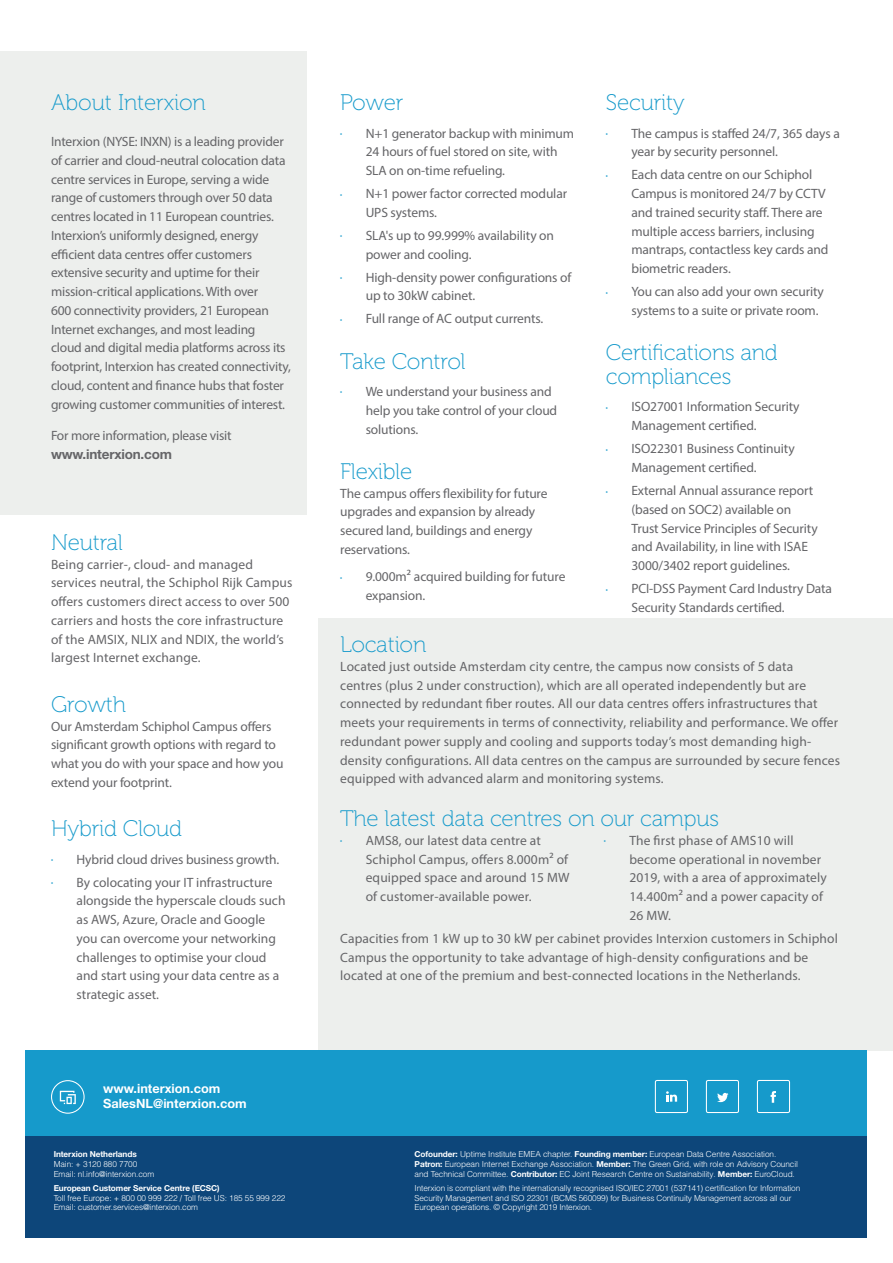
<style>
.page{position:relative;width:893px;height:1263px;background:#fff}
.page>*{position:absolute;margin:0;border:0;box-sizing:border-box;transform-origin:0 0}
.t1{font:22.5px/24px "Museo 100";letter-spacing:-.01em;color:#169acb}
.t2{font:13.5px/18.8px "Myriad Pro";letter-spacing:-.01em;color:#656568}
.t3{font:13.5px/18.8px "Myriad Pro";letter-spacing:.01em;color:#656568}
.t4{font:700 13.5px "Helvetica Neue LT Std";letter-spacing:-.015em;color:#656568}
.t5{font:700 12.75px/15px "Helvetica Neue LT Std";color:#fff}
.t6{font:300 8.25px/9.8px "Helvetica LT Pro";letter-spacing:-.01em;color:#fff}
.t7{font:700 8.25px "Helvetica Neue LT Std";letter-spacing:-.01em;color:#fff}
.s1{font-size:7.5px;color:#169acb}
.s2{font-family:"Helvetica Neue LT Std";font-weight:700}
</style>
<div class="page">
<div style="left:319px;top:618px;width:574px;height:432px;background:#edefed"></div>
<div style="left:26px;top:1135px;width:841px;height:102px;background:#0d467a"></div>
<div style="left:26px;top:1050px;width:841px;height:85px;background:#169acb"></div>
<svg style="left:60px;top:1091px;width:16px;height:13px"></svg>
<div style="left:51px;top:1080px;width:34px;height:34px;border:1px solid #fff;border-radius:50%"></div>
<div style="left:0;top:51px;width:306px;height:463px;background:#edefed"></div>
<svg style="left:666px;top:1091px;width:11px;height:11px"></svg>
<div style="left:655px;top:1080px;width:33px;height:33px;border:1px solid #fff;border-radius:2px"></div>
<svg style="left:717px;top:1093px;width:11px;height:9px"></svg>
<div style="left:706px;top:1080px;width:33px;height:33px;border:1px solid #fff;border-radius:2px"></div>
<svg style="left:770px;top:1091px;width:6px;height:12px"></svg>
<div style="left:757px;top:1080px;width:33px;height:33px;border:1px solid #fff;border-radius:2px"></div>
<h1 class="t1" style="left:51px;top:91px;width:156px">About Interxion</h1>
<p class="t2" style="left:51px;top:132px;width:241px">Interxion (NYSE: INXN) is a leading provider of carrier and cloud-neutral colocation data centre services in Europe, serving a wide range of customers through over 50 data centres located in 11 European countries.<br>Interxion’s uniformly designed, energy efficient data centres offer customers extensive security and uptime for their mission-critical applications. With over<br>600 connectivity providers, 21 European Internet exchanges, and most leading<br>cloud and digital media platforms across its footprint, Interxion has created connectivity, cloud, content and finance hubs that foster growing customer communities of interest.</p>
<p class="t2" style="left:51px;top:426px;width:182px">For more information, please visit</p>
<p class="t4" style="left:51px;top:446px;width:122px">www.interxion.com</p>
<h1 class="t1" style="left:51px;top:531px;width:73px">Neutral</h1>
<p class="t3" style="left:51px;top:554px;width:243px">Being carrier-, cloud- and managed services neutral, the Schiphol Rijk Campus offers customers direct access to over 500 carriers and hosts the core infrastructure of the AMSIX, NLIX and NDIX, the world’s largest Internet exchange.</p>
<h1 class="t1" style="left:51px;top:693px;width:76px">Growth</h1>
<p class="t2" style="left:51px;top:716px;width:234px">Our Amsterdam Schiphol Campus offers significant growth options with regard to what you do with your space and how you extend your footprint.</p>
<h1 class="t1" style="left:51px;top:817px;width:133px">Hybrid Cloud</h1>
<p class="t2" style="left:51px;top:849px;width:230px"><span class="s1">•</span> Hybrid cloud drives business growth.</p>
<p class="t2" style="left:77px;top:872px;width:210px;text-indent:-26px"><span class="s1">•</span> By colocating your IT infrastructure alongside the hyperscale clouds such as AWS, Azure, Oracle and Google you can overcome your networking challenges to optimise your cloud and start using your data centre as a strategic asset.</p>
<p class="t5" style="left:103px;top:1080px;width:145px">www.interxion.com<br>SalesNL@interxion.com</p>
<p class="t7" style="left:54px;top:1149px;width:85px">Interxion Netherlands</p>
<p class="t6" style="left:54px;top:1159px;width:102px">Main: + 3120 880 7700<br>Email: nl.info@interxion.com</p>
<p class="t7" style="left:54px;top:1183px;width:168px">European Customer Service Centre (ECSC)</p>
<p class="t6" style="left:54px;top:1192px;width:233px">Toll free Europe: + 800 00 999 222 / Toll free US: 185 55 999 222<br>Email: customer.services@interxion.com</p>
<h1 class="t1" style="left:340px;top:91px;width:65px">Power</h1>
<p class="t2" style="left:366px;top:124px;width:210px;text-indent:-26px"><span class="s1">•</span> N+1 generator backup with minimum<br>24 hours of fuel stored on site, with<br>SLA on on-time refueling.</p>
<p class="t2" style="left:366px;top:184px;width:203px;text-indent:-26px"><span class="s1">•</span> N+1 power factor corrected modular<br>UPS systems.</p>
<p class="t2" style="left:366px;top:226px;width:190px;text-indent:-26px"><span class="s1">•</span> SLA's up to 99.999% availability on power and cooling.</p>
<p class="t2" style="left:366px;top:268px;width:207px;text-indent:-26px"><span class="s1">•</span> High-density power configurations of up to 30kW cabinet.</p>
<p class="t2" style="left:340px;top:309px;width:205px"><span class="s1">•</span> Full range of AC output currents.</p>
<h1 class="t1" style="left:340px;top:350px;width:127px">Take Control</h1>
<p class="t2" style="left:366px;top:382px;width:193px;text-indent:-26px"><span class="s1">•</span> We understand your business and help you take control of your cloud solutions.</p>
<h1 class="t1" style="left:340px;top:460px;width:74px">Flexible</h1>
<p class="t2" style="left:340px;top:483px;width:209px">The campus offers flexibility for future upgrades and expansion by already secured land, buildings and energy reservations.</p>
<p class="t2" style="left:366px;top:567px;width:201px;text-indent:-26px"><span class="s1">•</span> 9.000m² acquired building for future expansion.</p>
<h1 class="t1" style="left:606px;top:91px;width:80px">Security</h1>
<p class="t2" style="left:631px;top:124px;width:210px;text-indent:-26px"><span class="s1">•</span> The campus is staffed 24/7, 365 days a year by security personnel.</p>
<p class="t2" style="left:631px;top:165px;width:199px;text-indent:-26px"><span class="s1">•</span> Each data centre on our Schiphol<br>Campus is monitored 24/7 by CCTV and trained security staff. There are multiple access barriers, inclusing mantraps, contactless key cards and biometric readers.</p>
<p class="t2" style="left:631px;top:282px;width:194px;text-indent:-26px"><span class="s1">•</span> You can also add your own security systems to a suite or private room.</p>
<h1 class="t1" style="left:606px;top:341px;width:173px">Certifications and compliances</h1>
<p class="t2" style="left:631px;top:397px;width:170px;text-indent:-26px"><span class="s1">•</span> ISO27001 Information Security<br>Management certified.</p>
<p class="t2" style="left:631px;top:439px;width:165px;text-indent:-26px"><span class="s1">•</span> ISO22301 Business Continuity<br>Management certified.</p>
<p class="t2" style="left:631px;top:481px;width:188px;text-indent:-26px"><span class="s1">•</span> External Annual assurance report (based on SOC2) available on Trust Service Principles of Security and Availability, in line with ISAE 3000/3402 report guidelines.</p>
<p class="t2" style="left:631px;top:579px;width:202px;text-indent:-26px"><span class="s1">•</span> PCI-DSS Payment Card Industry Data<br>Security Standards certified.</p>
<h1 class="t1" style="left:340px;top:633px;width:88px">Location</h1>
<p class="t3" style="left:340px;top:657px;width:501px">Located just outside Amsterdam city centre, the campus now consists of 5 data<br>centres (plus 2 under construction), which are all operated independently but are connected by redundant fiber routes. All our data centres offers infrastructures that meets your requirements in terms of connectivity, reliability and performance. We offer redundant power supply and cooling and supports today’s most demanding high&shy;density configurations. All data centres on the campus are surrounded by secure fences equipped with advanced alarm and monitoring systems.</p>
<h1 class="t1" style="left:340px;top:807px;width:380px">The latest data centres on our campus</h1>
<p class="t3" style="left:366px;top:831px;width:205px;text-indent:-26px"><span class="s1">•</span> AMS8, our latest data centre at<br>Schiphol Campus, offers 8.000m² of equipped space and around 15 MW of customer-available power.</p>
<p class="t3" style="left:629px;top:831px;width:199px;text-indent:-26px"><span class="s1">•</span> The first phase of AMS10 will become operational in november<br>2019, with a area of approximately<br>14.400m² and a power capacity of<br>26 MW.</p>
<p class="t3" style="left:340px;top:929px;width:499px">Capacities from 1 kW up to 30 kW per cabinet provides Interxion customers in Schiphol<br>Campus the opportunity to take advantage of high-density configurations and be located at one of the premium and best-connected locations in the Netherlands.</p>
<p class="t6" style="left:415px;top:1149px;width:385px"><span class="s2">Cofounder:</span> Uptime Institute EMEA chapter. <span class="s2">Founding member:</span> European Data Centre Association.<br><span class="s2">Patron:</span> European Internet Exchange Association. <span class="s2">Member:</span> The Green Grid, with role on Advisory Council and Technical Committee. <span class="s2">Contributor:</span> EC Joint Research Centre on Sustainability. <span class="s2">Member:</span> EuroCloud.</p>
<p class="t6" style="left:415px;top:1183px;width:387px">Interxion is compliant with the internationally recognised ISO/IEC 27001 (537141) certification for Information<br>Security Management and ISO 22301 (BCMS 560099) for Business Continuity Management across all our<br>European operations. © Copyright 2019 Interxion.</p>
</div>
